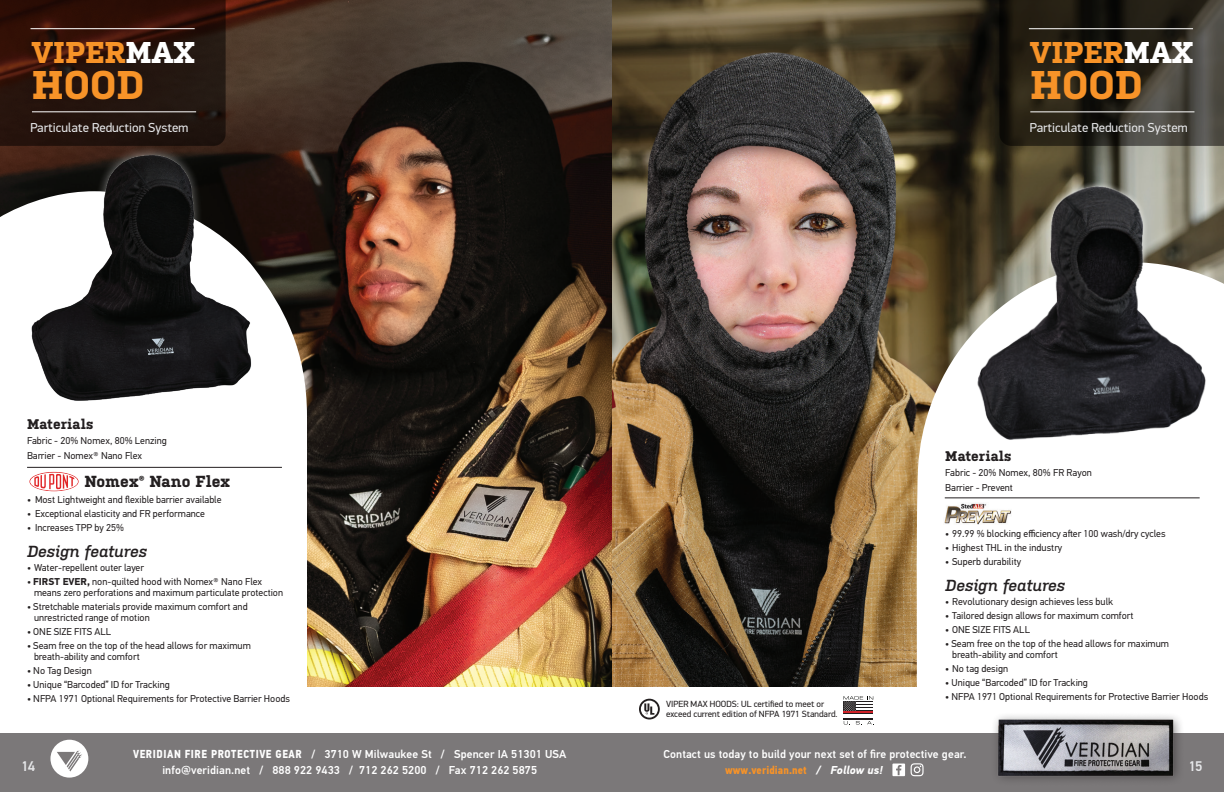
<style>
.page{position:relative;width:1224px;height:792px;background:#fff}
.page>*{position:absolute;margin:0;border:0;box-sizing:border-box;transform-origin:0 0}
.t1{font:700 40px "Kulturista";color:#f79328}
.t2{font:700 30px "Kulturista";color:#f79328}
.t3{font:italic 600 16px "Kulturista";letter-spacing:-.01em;color:#231f20}
.t4{font:700 16px "Kulturista";letter-spacing:.01em;color:#231f20}
.t5{font:700 14px "Kulturista";letter-spacing:.015em;color:#231f20}
.t6{font:500 14px "PF Din Text Pro";color:#e6e7e9}
.t7{font:13px "PF Din Display Pro";color:#e6e7e9}
.t8{font:500 11.5px "PF Din Text Pro";letter-spacing:.01em;color:#fff}
.t9{font:700 11.5px "PF Din Text Cond Pro";letter-spacing:.01em;color:#f79328}
.t10{font:10px/11px "PF Din Text Pro";color:#231f20}
.t11{font:9px/10.8px "PF Din Display Pro";color:#231f20}
.s1{color:#fff}
.s2{font-weight:700}
.s3{font-family:"PF Din Text Cond Pro";font-weight:700}
.s4{font-family:"PF Din Text Pro";font-style:italic;color:#fff}
</style>
<div class="page">
<div style="left:0;top:733px;width:1224px;height:59px;background:#7b7879"></div>
<div style="left:990px;top:711px;width:195px;height:76px;background:#231f20;opacity:.5"></div>
<img style="left:996px;top:711px;width:179px;height:67px">
<svg style="left:50px;top:740px;width:38px;height:38px"></svg>
<svg style="left:892px;top:764px;width:13px;height:12px"></svg>
<svg style="left:911px;top:763px;width:13px;height:13px"></svg>
<img style="left:0;top:0;width:1224px;height:687px">
<svg style="left:916px;top:262px;width:308px;height:425px"></svg>
<svg style="left:999px;top:0;width:225px;height:146px;background:#2d2a21"></svg>
<hr style="left:1029px;top:28px;width:164px;height:1px;background:#fff">
<hr style="left:1030px;top:111px;width:164px;height:1px;background:#fff">
<hr style="left:945px;top:497px;width:255px;height:1px;background:#231f20">
<svg style="left:639px;top:699px;width:21px;height:21px"></svg>
<svg style="left:843px;top:712px;width:30px;height:7px"></svg>
<hr style="left:843px;top:711px;width:30px;height:1px;background:#cf2027">
<hr style="left:843px;top:714px;width:30px;height:1px;background:#fff">
<hr style="left:843px;top:717px;width:30px;height:1px;background:#fff">
<svg style="left:843px;top:696px;width:30px;height:15px"></svg>
<svg style="left:844px;top:721px;width:30px;height:4px"></svg>
<img style="left:953px;top:175px;width:271px;height:283px">
<svg style="left:0;top:191px;width:307px;height:496px"></svg>
<svg style="left:0;top:0;width:226px;height:146px;background:#29130c"></svg>
<hr style="left:31px;top:28px;width:164px;height:1px;background:#fff">
<hr style="left:32px;top:111px;width:164px;height:1px;background:#fff">
<hr style="left:27px;top:467px;width:255px;height:1px;background:#231f20">
<svg style="left:29px;top:472px;width:50px;height:19px"></svg>
<img style="left:14px;top:146px;width:256px;height:269px">
<img style="left:944px;top:503px;width:68px;height:22px">
<h2 class="t2" style="left:32px;top:30px;width:165px">VIPER<span class="s1">MAX</span></h2>
<h1 class="t1" style="left:32px;top:56px;width:114px">HOOD</h1>
<h3 class="t7" style="left:31px;top:120px;width:159px">Particulate Reduction System</h3>
<h3 class="t5" style="left:27px;top:414px;width:68px">Materials</h3>
<p class="t10" style="left:27px;top:433px;width:141px;line-height:15px">Fabric - 20% Nomex, 80% Lenzing<br>Barrier - Nomex® Nano Flex</p>
<h3 class="t4" style="left:85px;top:470px;width:147px">Nomex® Nano Flex</h3>
<p class="t10" style="left:27px;top:494px;width:196px">• Most Lightweight and flexible barrier available</p>
<p class="t10" style="left:27px;top:508px;width:180px">• Exceptional elasticity and FR performance</p>
<p class="t10" style="left:27px;top:522px;width:98px">• Increases TPP by 25%</p>
<h3 class="t3" style="left:27px;top:540px;width:122px">Design features</h3>
<p class="t10" style="left:27px;top:562px;width:119px">• Water-repellent outer layer</p>
<p class="t10" style="left:34px;top:576px;width:251px;text-indent:-7px">• <span class="s2">FIRST EVER,</span> non-quilted hood with Nomex® Nano Flex means zero perforations and maximum particulate protection</p>
<p class="t10" style="left:34px;top:601px;width:215px;text-indent:-7px">• Stretchable materials provide maximum comfort and unrestricted range of motion</p>
<p class="t10" style="left:27px;top:626px;width:86px">• ONE SIZE FITS ALL</p>
<p class="t10" style="left:34px;top:640px;width:218px;text-indent:-7px">• Seam free on the top of the head allows for maximum breath-ability and comfort</p>
<p class="t10" style="left:27px;top:665px;width:66px">• No Tag Design</p>
<p class="t10" style="left:27px;top:679px;width:144px">• Unique “Barcoded” ID for Tracking</p>
<p class="t10" style="left:27px;top:693px;width:265px">• NFPA 1971 Optional Requirements for Protective Barrier Hoods</p>
<h2 class="t2" style="left:1030px;top:30px;width:165px">VIPER<span class="s1">MAX</span></h2>
<h1 class="t1" style="left:1030px;top:56px;width:114px">HOOD</h1>
<h3 class="t7" style="left:1030px;top:120px;width:159px">Particulate Reduction System</h3>
<p class="t11" style="left:666px;top:698px;width:173px">VIPER MAX HOODS: UL certified to meet or exceed current edition of NFPA 1971 Standard.</p>
<h3 class="t5" style="left:945px;top:446px;width:68px">Materials</h3>
<p class="t10" style="left:945px;top:465px;width:148px;line-height:15px">Fabric - 20% Nomex, 80% FR Rayon<br>Barrier - Prevent</p>
<p class="t10" style="left:945px;top:528px;width:222px">• 99.99 % blocking efficiency after 100 wash/dry cycles</p>
<p class="t10" style="left:945px;top:542px;width:119px">• Highest THL in the industry</p>
<p class="t10" style="left:945px;top:556px;width:77px">• Superb durability</p>
<h3 class="t3" style="left:945px;top:574px;width:122px">Design features</h3>
<p class="t10" style="left:945px;top:596px;width:170px">• Revolutionary design achieves less bulk</p>
<p class="t10" style="left:945px;top:610px;width:190px">• Tailored design allows for maximum comfort</p>
<p class="t10" style="left:945px;top:624px;width:86px">• ONE SIZE FITS ALL</p>
<p class="t10" style="left:952px;top:638px;width:218px;text-indent:-7px">• Seam free on the top of the head allows for maximum breath-ability and comfort</p>
<p class="t10" style="left:945px;top:663px;width:65px">• No tag design</p>
<p class="t10" style="left:945px;top:677px;width:144px">• Unique “Barcoded” ID for Tracking</p>
<p class="t10" style="left:945px;top:691px;width:265px">• NFPA 1971 Optional Requirements for Protective Barrier Hoods</p>
<p class="t8" style="left:133px;top:747px;width:435px"><span class="s3">VERIDIAN FIRE PROTECTIVE GEAR</span> / 3710 W Milwaukee St / Spencer IA 51301 USA</p>
<p class="t8" style="left:663px;top:747px;width:305px">Contact us today to build your next set of fire protective gear.</p>
<p class="t9" style="left:725px;top:763px;width:159px">www.veridian.net <span class="s4">/ Follow us!</span></p>
<h3 class="t6" style="left:21px;top:758px;width:15px">14</h3>
<p class="t8" style="left:162px;top:763px;width:376px">info@veridian.net / 888 922 9433 / 712 262 5200 / Fax 712 262 5875</p>
<h3 class="t6" style="left:1189px;top:758px;width:15px">15</h3>
</div>
